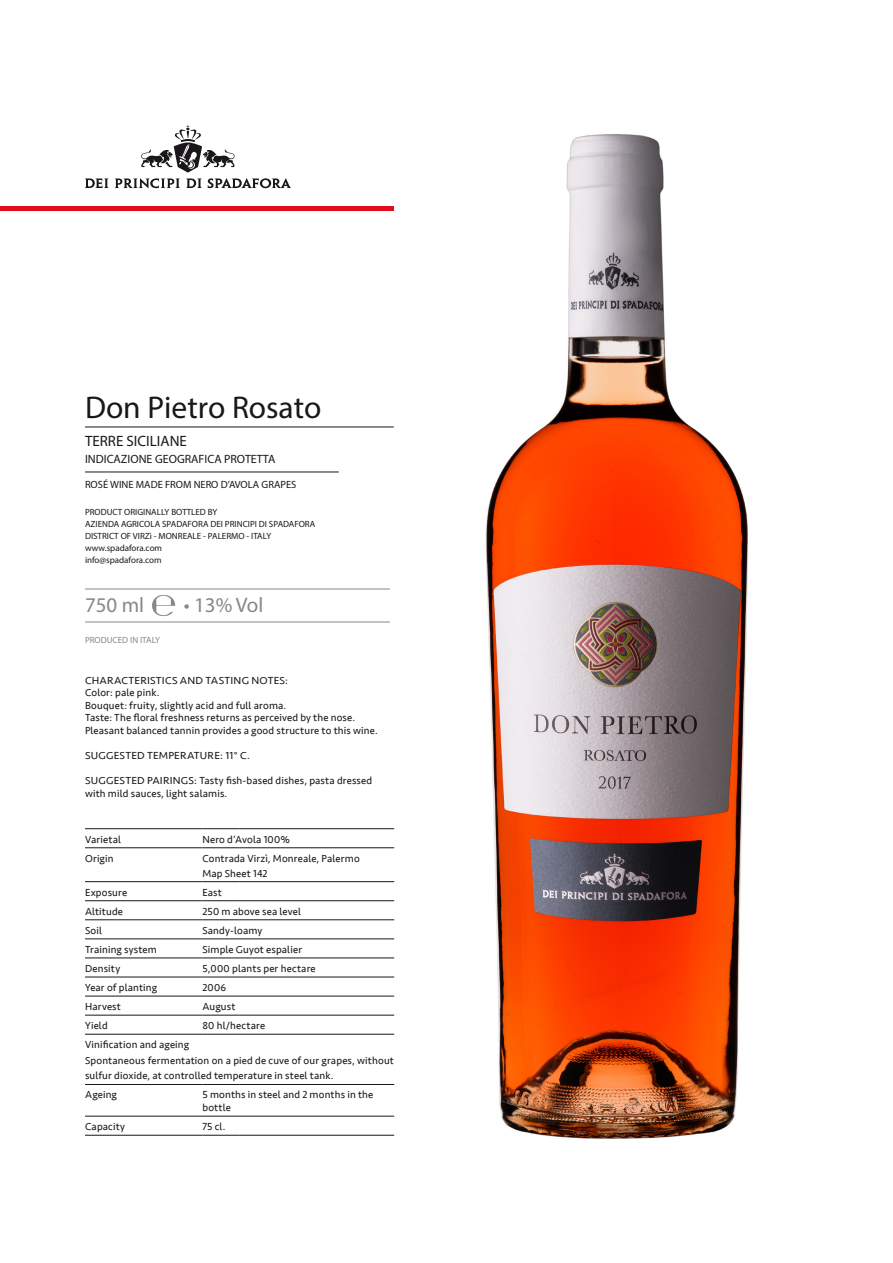
<style>
.page{position:relative;width:893px;height:1263px;background:#fff}
.page>*{position:absolute;margin:0;border:0;box-sizing:border-box;transform-origin:0 0}
.t1{font:31.5px "Seravek Basic";color:#1a171b}
.t2{font:21px "Seravek Basic";color:#87888a}
.t3{font:15px "Seravek Basic";color:#1a171b}
.t4{font:12px "Seravek Basic";color:#1a171b}
.t5{font:10.5px/15.6px "Seravek";letter-spacing:.015em;color:#1a171b}
.t6{font:10.5px/12.6px "Seravek";letter-spacing:.015em;color:#1a171b;scale:1.05 1}
.t7{font:10.5px "Seravek Basic";color:#1a171b}
.t8{font:9px/12px "Seravek Basic";color:#1a171b}
.t9{font:9px "Seravek Basic";color:#87888a}
</style>
<div class="page">
<svg style="left:85px;top:178px;width:24px;height:10px"></svg>
<svg style="left:115px;top:125px;width:176px;height:63px"></svg>
<hr style="left:0;top:207px;width:394px;height:4px;background:#e10d1d">
<hr style="left:85px;top:427px;width:309px;height:1px;background:#1a171b">
<hr style="left:85px;top:472px;width:254px;height:1px;background:#1a171b">
<hr style="left:85px;top:622px;width:305px;height:1px;background:#87888a">
<hr style="left:85px;top:589px;width:305px;height:1px;background:#87888a">
<hr style="left:85px;top:828px;width:117px;height:1px;background:#1a171b">
<hr style="left:202px;top:828px;width:38px;height:1px;background:#1a171b">
<hr style="left:240px;top:828px;width:154px;height:1px;background:#1a171b">
<hr style="left:85px;top:847px;width:117px;height:1px;background:#1a171b">
<hr style="left:202px;top:847px;width:38px;height:1px;background:#1a171b">
<hr style="left:240px;top:847px;width:154px;height:1px;background:#1a171b">
<hr style="left:85px;top:881px;width:117px;height:1px;background:#1a171b">
<hr style="left:202px;top:881px;width:38px;height:1px;background:#1a171b">
<hr style="left:240px;top:881px;width:154px;height:1px;background:#1a171b">
<hr style="left:85px;top:900px;width:117px;height:1px;background:#1a171b">
<hr style="left:202px;top:900px;width:38px;height:1px;background:#1a171b">
<hr style="left:240px;top:900px;width:154px;height:1px;background:#1a171b">
<hr style="left:85px;top:919px;width:117px;height:1px;background:#1a171b">
<hr style="left:202px;top:919px;width:38px;height:1px;background:#1a171b">
<hr style="left:240px;top:919px;width:154px;height:1px;background:#1a171b">
<hr style="left:85px;top:938px;width:117px;height:1px;background:#1a171b">
<hr style="left:202px;top:938px;width:38px;height:1px;background:#1a171b">
<hr style="left:240px;top:938px;width:154px;height:1px;background:#1a171b">
<hr style="left:85px;top:958px;width:117px;height:1px;background:#1a171b">
<hr style="left:202px;top:958px;width:38px;height:1px;background:#1a171b">
<hr style="left:240px;top:958px;width:154px;height:1px;background:#1a171b">
<hr style="left:85px;top:977px;width:117px;height:1px;background:#1a171b">
<hr style="left:202px;top:977px;width:38px;height:1px;background:#1a171b">
<hr style="left:240px;top:977px;width:154px;height:1px;background:#1a171b">
<hr style="left:85px;top:996px;width:117px;height:1px;background:#1a171b">
<hr style="left:202px;top:996px;width:38px;height:1px;background:#1a171b">
<hr style="left:240px;top:996px;width:154px;height:1px;background:#1a171b">
<hr style="left:85px;top:1015px;width:117px;height:1px;background:#1a171b">
<hr style="left:202px;top:1015px;width:38px;height:1px;background:#1a171b">
<hr style="left:240px;top:1015px;width:154px;height:1px;background:#1a171b">
<hr style="left:85px;top:1034px;width:117px;height:1px;background:#1a171b">
<hr style="left:202px;top:1034px;width:38px;height:1px;background:#1a171b">
<hr style="left:240px;top:1034px;width:154px;height:1px;background:#1a171b">
<hr style="left:85px;top:1084px;width:117px;height:1px;background:#1a171b">
<hr style="left:202px;top:1084px;width:38px;height:1px;background:#1a171b">
<hr style="left:240px;top:1084px;width:154px;height:1px;background:#1a171b">
<hr style="left:85px;top:1116px;width:117px;height:1px;background:#1a171b">
<hr style="left:202px;top:1116px;width:38px;height:1px;background:#1a171b">
<hr style="left:240px;top:1116px;width:154px;height:1px;background:#1a171b">
<hr style="left:85px;top:1135px;width:117px;height:1px;background:#1a171b">
<hr style="left:202px;top:1135px;width:38px;height:1px;background:#1a171b">
<hr style="left:240px;top:1135px;width:154px;height:1px;background:#1a171b">
<img style="left:485px;top:134px;width:263px;height:1005px">
<svg style="left:152px;top:595px;width:23px;height:21px"></svg>
<h1 class="t1" style="left:85px;top:388px;width:238px">Don Pietro Rosato</h1>
<h3 class="t3" style="left:85px;top:432px;width:103px">TERRE SICILIANE</h3>
<p class="t4" style="left:85px;top:451px;width:192px">INDICAZIONE GEOGRAFICA PROTETTA</p>
<p class="t7" style="left:85px;top:478px;width:213px">ROSÉ WINE MADE FROM NERO D’AVOLA GRAPES</p>
<p class="t8" style="left:85px;top:506px;width:232px">PRODUCT ORIGINALLY BOTTLED BY<br>AZIENDA AGRICOLA SPADAFORA DEI PRINCIPI DI SPADAFORA DISTRICT OF VIRZì - MONREALE - PALERMO - ITALY www.spadafora.com<br>info@spadafora.com</p>
<h2 class="t2" style="left:85px;top:591px;width:61px">750 ml</h2>
<h2 class="t2" style="left:184px;top:591px;width:81px">• 13% Vol</h2>
<p class="t9" style="left:85px;top:634px;width:77px">PRODUCED IN ITALY</p>
<p class="t6" style="left:85px;top:674px;width:280px">CHARACTERISTICS AND TASTING NOTES:<br>Color: pale pink.<br>Bouquet: fruity, slightly acid and full aroma.<br>Taste: The floral freshness returns as perceived by the nose.<br>Pleasant balanced tannin provides a good structure to this wine.</p>
<p class="t6" style="left:85px;top:750px;width:159px">SUGGESTED TEMPERATURE: 11° C.</p>
<p class="t6" style="left:85px;top:775px;width:275px">SUGGESTED PAIRINGS: Tasty fish-based dishes, pasta dressed with mild sauces, light salamis.</p>
<p class="t5" style="left:85px;top:832px;width:37px">Varietal</p>
<p class="t5" style="left:202px;top:832px;width:89px">Nero d’Avola 100%</p>
<p class="t5" style="left:85px;top:851px;width:30px">Origin</p>
<p class="t5" style="left:202px;top:851px;width:159px;line-height:14.9px">Contrada Virzì, Monreale, Palermo<br>Map Sheet 142</p>
<p class="t5" style="left:85px;top:884px;width:44px">Exposure</p>
<p class="t5" style="left:202px;top:884px;width:21px">East</p>
<p class="t5" style="left:85px;top:904px;width:39px">Altitude</p>
<p class="t5" style="left:202px;top:904px;width:100px">250 m above sea level</p>
<p class="t5" style="left:85px;top:923px;width:18px">Soil</p>
<p class="t5" style="left:202px;top:923px;width:61px">Sandy-loamy</p>
<p class="t5" style="left:85px;top:942px;width:73px">Training system</p>
<p class="t5" style="left:202px;top:942px;width:101px">Simple Guyot espalier</p>
<p class="t5" style="left:85px;top:961px;width:37px">Density</p>
<p class="t5" style="left:202px;top:961px;width:115px">5,000 plants per hectare</p>
<p class="t5" style="left:85px;top:980px;width:74px">Year of planting</p>
<p class="t5" style="left:202px;top:980px;width:25px">2006</p>
<p class="t5" style="left:85px;top:999px;width:37px">Harvest</p>
<p class="t5" style="left:202px;top:999px;width:35px">August</p>
<p class="t5" style="left:85px;top:1018px;width:24px">Yield</p>
<p class="t5" style="left:202px;top:1018px;width:64px">80 hl/hectare</p>
<p class="t5" style="left:85px;top:1037px;width:310px">Vinification and ageing<br>Spontaneous fermentation on a pied de cuve of our grapes, without sulfur dioxide, at controlled temperature in steel tank.</p>
<p class="t5" style="left:85px;top:1087px;width:33px">Ageing</p>
<p class="t5" style="left:202px;top:1089px;width:172px;line-height:12.6px">5 months in steel and 2 months in the bottle</p>
<p class="t5" style="left:85px;top:1119px;width:41px">Capacity</p>
<p class="t5" style="left:202px;top:1119px;width:25px">75 cl.</p>
</div>
